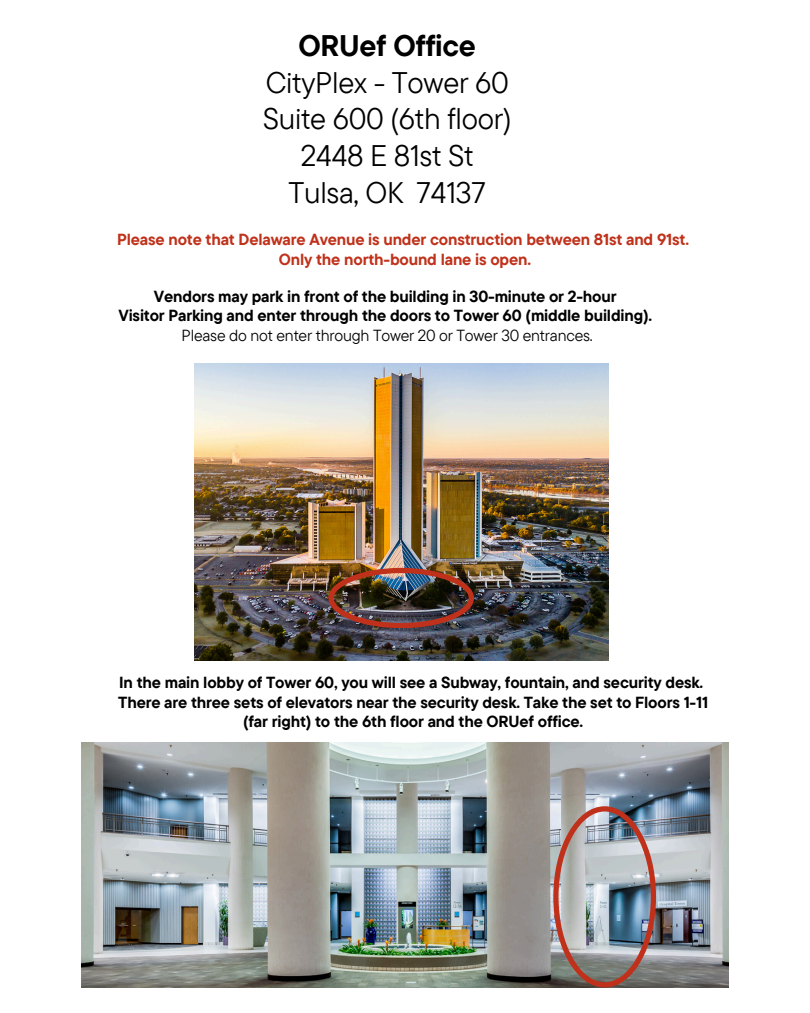
<style>
.page{position:relative;width:810px;height:1013px;background:#fff}
.page>*{position:absolute;margin:0;border:0;box-sizing:border-box;transform-origin:0 0}
.t1{font:29.7px/36.8px "TT Commons Pro";letter-spacing:-.01em;color:#000;text-align:center}
.t2{font:700 16px/19.5px "TT Commons Pro";letter-spacing:-.01em;color:#000;text-align:center}
.t3{font:700 16px/19.5px "TT Commons Pro";letter-spacing:-.01em;color:#bf311a;text-align:center}
.t4{font:16px "TT Commons Pro";letter-spacing:-.01em;color:#000}
.s1{font-weight:700}
</style>
<div class="page">
<img style="left:81px;top:742px;width:648px;height:245px">
<img style="left:553px;top:806px;width:103px;height:181px">
<img style="left:195px;top:364px;width:414px;height:297px">
<img style="left:329px;top:568px;width:145px;height:60px">
<p class="t1" style="left:263px;top:26px;width:250px"><span class="s1">ORUef Office<br></span>CityPlex - Tower 60<br>Suite 600 (6th floor)<br>2448 E 81st St<br>Tulsa, OK 74137</p>
<p class="t3" style="left:117px;top:229px;width:573px">Please note that Delaware Avenue is under construction between 81st and 91st.<br>Only the north-bound lane is open.</p>
<p class="t2" style="left:154px;top:286px;width:464px">Vendors may park in front of the building in 30-minute or 2-hour</p>
<p class="t2" style="left:118px;top:305px;width:535px">Visitor Parking and enter through the doors to Tower 60 (middle building).</p>
<p class="t4" style="left:182px;top:325px;width:413px">Please do not enter through Tower 20 or Tower 30 entrances.</p>
<h2 class="t2" style="left:118px;top:672px;width:591px">In the main lobby of Tower 60, you will see a Subway, fountain, and security desk.<br>There are three sets of elevators near the security desk. Take the set to Floors 1-11 (far right) to the 6th floor and the ORUef office.</h2>
</div>
